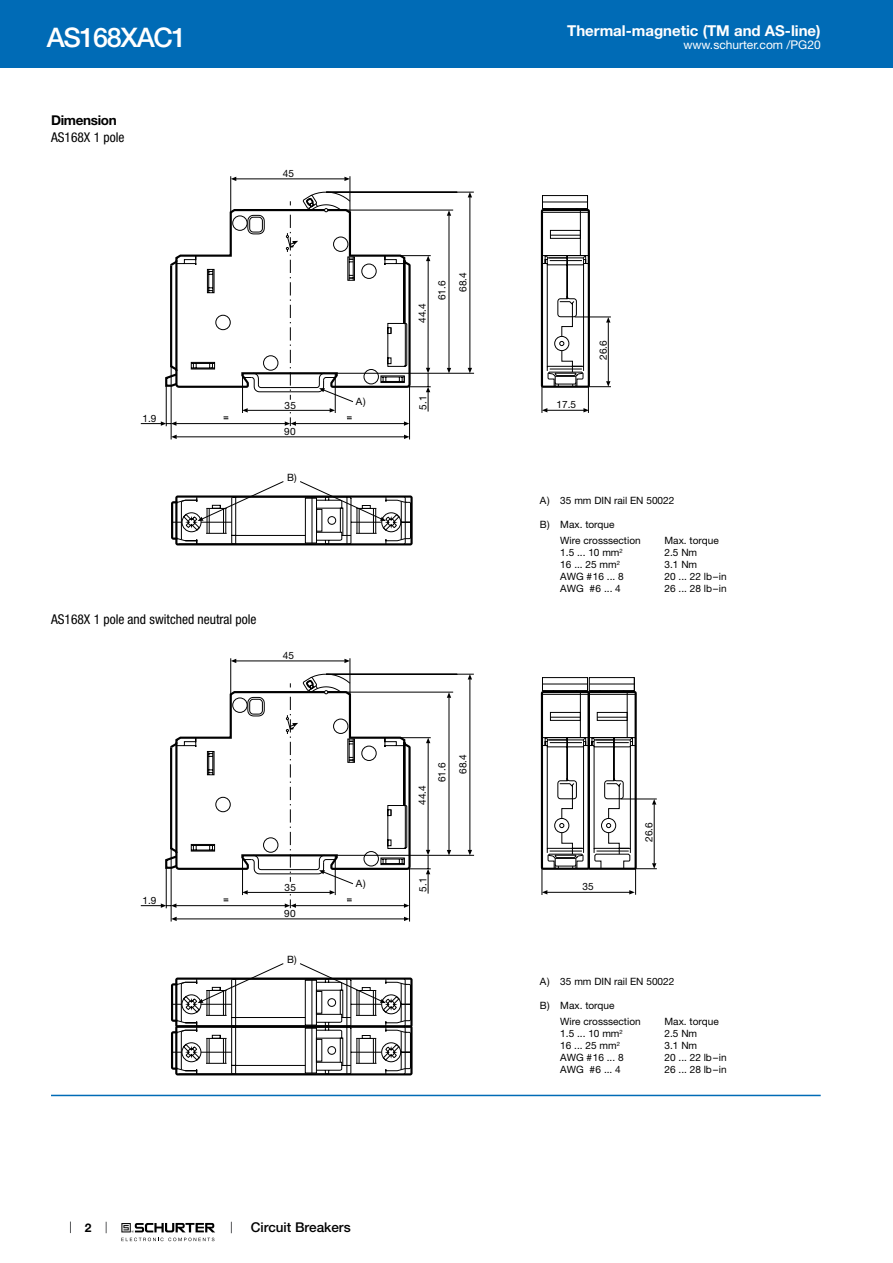
<style>
.page{position:relative;width:893px;height:1263px;background:#fff}
.page>*{position:absolute;margin:0;border:0;box-sizing:border-box;transform-origin:0 0}
.t1{font:500 27px "Helvetica Neue LT";letter-spacing:-.05em;color:#fff}
.t2{font:700 15px "Helvetica Neue LT";color:#fff}
.t3{font:condensed 13.5px "Helvetica Neue LT";color:#000}
.t4{font:500 13.5px "Helvetica Neue LT";color:#000}
.t5{font:700 13.5px "Helvetica Neue LT";letter-spacing:-.025em;color:#000}
.t6{font:12px "Helvetica Neue LT";color:#fff}
.t7{font:700 12px "Helvetica Neue LT";color:#000}
.t8{font:10.05px/21.3px "Helvetica Neue LT";color:#000}
</style>
<div class="page">
<svg style="left:70px;top:1221px;width:1px;height:12px"></svg>
<svg style="left:121px;top:1223px;width:94px;height:18px"></svg>
<div style="left:0;top:0;width:893px;height:68px;background:#006bb6"></div>
<hr style="left:470px;top:197px;width:1px;height:171px;background:#000">
<hr style="left:326px;top:192px;width:148px;height:1px;background:#000">
<svg style="left:468px;top:192px;width:4px;height:5px"></svg>
<svg style="left:468px;top:368px;width:4px;height:5px"></svg>
<hr style="left:346px;top:210px;width:107px;height:1px;background:#000">
<hr style="left:337px;top:373px;width:137px;height:1px;background:#000">
<hr style="left:230px;top:176px;width:1px;height:36px;background:#000">
<hr style="left:449px;top:215px;width:1px;height:153px;background:#000">
<svg style="left:447px;top:368px;width:4px;height:5px"></svg>
<svg style="left:447px;top:210px;width:4px;height:6px"></svg>
<hr style="left:176px;top:437px;width:228px;height:1px;background:#000">
<hr style="left:409px;top:384px;width:1px;height:55px;background:#000">
<svg style="left:404px;top:435px;width:5px;height:4px"></svg>
<svg style="left:172px;top:435px;width:5px;height:4px"></svg>
<hr style="left:236px;top:179px;width:109px;height:1px;background:#000">
<svg style="left:231px;top:177px;width:5px;height:4px"></svg>
<svg style="left:344px;top:177px;width:6px;height:4px"></svg>
<hr style="left:171px;top:366px;width:1px;height:73px;background:#000">
<hr style="left:350px;top:176px;width:1px;height:36px;background:#000">
<svg style="left:141px;top:191px;width:290px;height:235px"></svg>
<div style="left:542px;top:195px;width:46px;height:14px;border:1px solid #000"></div>
<svg style="left:540px;top:196px;width:71px;height:217px"></svg>
<svg style="left:171px;top:481px;width:242px;height:65px"></svg>
<hr style="left:470px;top:679px;width:1px;height:171px;background:#000">
<hr style="left:326px;top:674px;width:148px;height:1px;background:#000">
<svg style="left:468px;top:674px;width:4px;height:5px"></svg>
<svg style="left:468px;top:850px;width:4px;height:5px"></svg>
<hr style="left:346px;top:692px;width:107px;height:1px;background:#000">
<hr style="left:337px;top:855px;width:137px;height:1px;background:#000">
<hr style="left:230px;top:658px;width:1px;height:36px;background:#000">
<hr style="left:449px;top:697px;width:1px;height:153px;background:#000">
<svg style="left:447px;top:850px;width:4px;height:5px"></svg>
<svg style="left:447px;top:692px;width:4px;height:6px"></svg>
<hr style="left:176px;top:919px;width:228px;height:1px;background:#000">
<hr style="left:409px;top:866px;width:1px;height:55px;background:#000">
<svg style="left:404px;top:917px;width:5px;height:4px"></svg>
<svg style="left:172px;top:917px;width:5px;height:4px"></svg>
<hr style="left:236px;top:661px;width:109px;height:1px;background:#000">
<svg style="left:231px;top:659px;width:5px;height:4px"></svg>
<svg style="left:344px;top:659px;width:6px;height:4px"></svg>
<hr style="left:171px;top:848px;width:1px;height:73px;background:#000">
<hr style="left:350px;top:658px;width:1px;height:36px;background:#000">
<svg style="left:141px;top:673px;width:290px;height:235px"></svg>
<svg style="left:540px;top:677px;width:117px;height:218px"></svg>
<svg style="left:171px;top:963px;width:242px;height:112px"></svg>
<hr style="left:51px;top:1095px;width:770px;height:1px;background:#006bb6">
<h1 class="t1" style="left:47px;top:21px;width:141px">AS168XAC1</h1>
<h3 class="t5" style="left:51px;top:112px;width:67px">Dimension</h3>
<h3 class="t3" style="left:51px;top:130px;width:75px">AS168X 1 pole</h3>
<p class="t8" style="left:283px;top:163px;width:13px">45</p>
<p class="t8" style="left:142px;top:407px;width:16px">1.9</p>
<p class="t8" style="left:285px;top:394px;width:13px">35</p>
<p class="t8" style="left:284px;top:421px;width:13px">90</p>
<p class="t8" style="left:287px;top:467px;width:11px">B)</p>
<h3 class="t3" style="left:51px;top:611px;width:207px">AS168X 1 pole and switched neutral pole</h3>
<p class="t8" style="left:283px;top:645px;width:13px">45</p>
<p class="t8" style="left:142px;top:889px;width:16px">1.9</p>
<p class="t8" style="left:285px;top:876px;width:13px">35</p>
<p class="t8" style="left:284px;top:903px;width:13px">90</p>
<p class="t8" style="left:287px;top:949px;width:11px">B)</p>
<h2 class="t2" style="left:567px;top:21px;width:255px">Thermal-magnetic (TM and AS-line)</h2>
<p class="t6" style="left:683px;top:38px;width:139px">www.schurter.com /PG20</p>
<p class="t8" style="left:356px;top:390px;width:11px">A)</p>
<p class="t8" style="left:411px;top:323px;width:21px;rotate:-90deg">44.4</p>
<p class="t8" style="left:431px;top:292px;width:21px;text-indent:-9px;rotate:-90deg">61.6<br>68.4</p>
<p class="t8" style="left:412px;top:410px;width:16px;rotate:-90deg">5.1</p>
<p class="t8" style="left:411px;top:805px;width:21px;rotate:-90deg">44.4</p>
<p class="t8" style="left:431px;top:774px;width:21px;text-indent:-9px;rotate:-90deg">61.6<br>68.4</p>
<p class="t8" style="left:557px;top:393px;width:21px">17.5</p>
<p class="t8" style="left:592px;top:360px;width:21px;rotate:-90deg">26.6</p>
<p class="t8" style="left:540px;top:490px;width:136px">A) 35 mm DIN rail EN 50022</p>
<p class="t8" style="left:560px;top:517px;width:82px;line-height:15.8px;text-indent:-21px">B) Max. torque<br>Wire crosssection</p>
<p class="t8" style="left:664px;top:530px;width:56px">Max. torque</p>
<p class="t8" style="left:560px;top:542px;width:64px">1.5 ... 10 mm<sup>2</sup></p>
<p class="t8" style="left:664px;top:542px;width:34px">2.5 Nm</p>
<p class="t8" style="left:560px;top:554px;width:61px">16 ... 25 mm<sup>2</sup></p>
<p class="t8" style="left:664px;top:554px;width:34px">3.1 Nm</p>
<p class="t8" style="left:560px;top:566px;width:65px">AWG #16 ... 8</p>
<p class="t8" style="left:664px;top:566px;width:64px">20 ... 22 lb–in</p>
<p class="t8" style="left:560px;top:578px;width:62px">AWG #6 ... 4</p>
<p class="t8" style="left:664px;top:578px;width:64px">26 ... 28 lb–in</p>
<p class="t8" style="left:638px;top:842px;width:21px;rotate:-90deg">26.6</p>
<p class="t8" style="left:356px;top:872px;width:11px">A)</p>
<p class="t8" style="left:582px;top:875px;width:13px">35</p>
<p class="t8" style="left:412px;top:892px;width:16px;rotate:-90deg">5.1</p>
<p class="t8" style="left:540px;top:970px;width:136px">A) 35 mm DIN rail EN 50022</p>
<p class="t8" style="left:560px;top:997px;width:82px;line-height:15.8px;text-indent:-21px">B) Max. torque<br>Wire crosssection</p>
<p class="t8" style="left:664px;top:1010px;width:56px">Max. torque</p>
<p class="t8" style="left:560px;top:1022px;width:64px">1.5 ... 10 mm<sup>2</sup></p>
<p class="t8" style="left:664px;top:1022px;width:34px">2.5 Nm</p>
<p class="t8" style="left:560px;top:1035px;width:61px">16 ... 25 mm<sup>2</sup></p>
<p class="t8" style="left:664px;top:1035px;width:34px">3.1 Nm</p>
<p class="t8" style="left:560px;top:1047px;width:65px">AWG #16 ... 8</p>
<p class="t8" style="left:664px;top:1047px;width:64px">20 ... 22 lb–in</p>
<p class="t8" style="left:560px;top:1059px;width:62px">AWG #6 ... 4</p>
<p class="t8" style="left:664px;top:1059px;width:64px">26 ... 28 lb–in</p>
<p class="t7" style="left:85px;top:1220px;width:8px">2</p>
<h3 class="t4" style="left:251px;top:1219px;width:101px">Circuit Breakers</h3>
</div>
